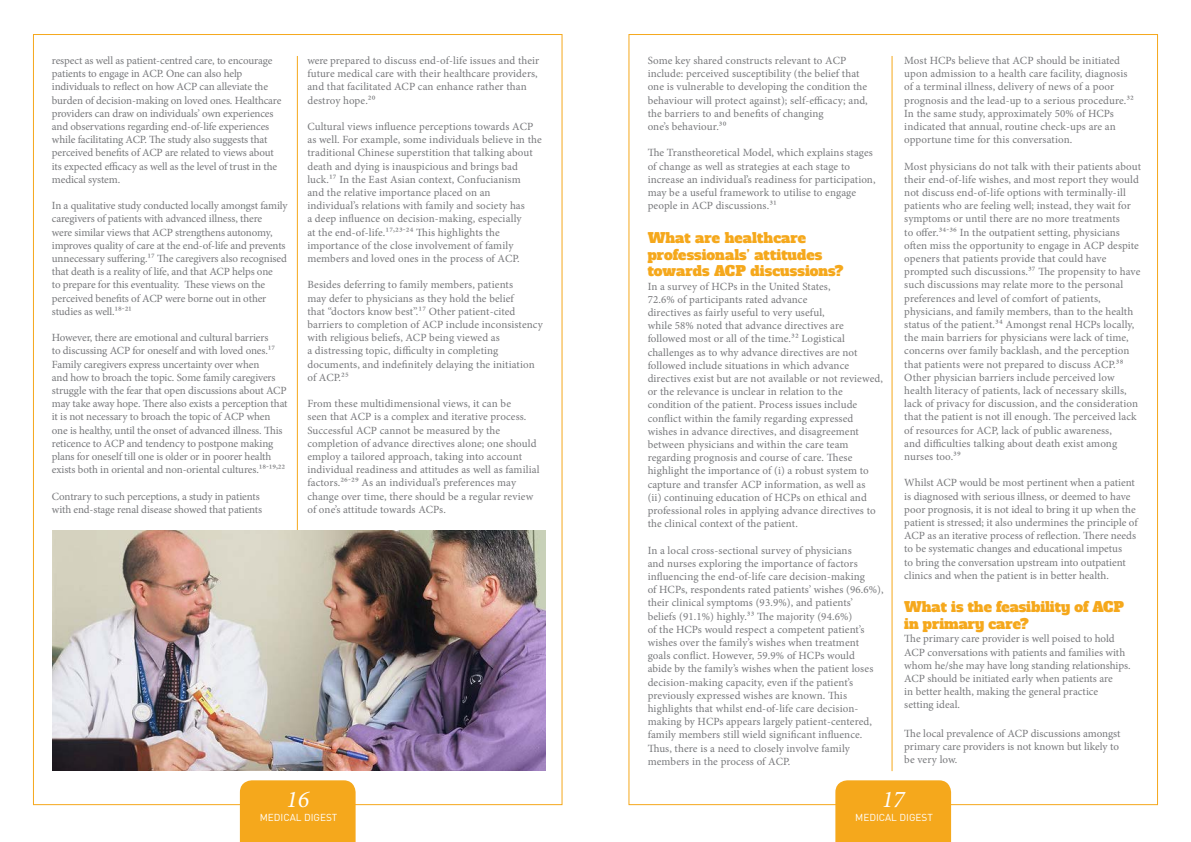
<style>
.page{position:relative;width:1191px;height:842px;background:#fff}
.page>*{position:absolute;margin:0;border:0;box-sizing:border-box;transform-origin:0 0}
.t1{font:italic 24px "Minion Pro";color:#fff}
.t2{font:14px/16.8px "Alfa Slab One";letter-spacing:.01em;color:#f5a81c}
.t3{font:11px/13.2px "Minion Pro";letter-spacing:.005em;color:#77787b}
.t4{font:11px/13.2px "Minion Pro";letter-spacing:-.015em;color:#77787b}
.t5{font:10px "DIN";color:#fff}
</style>
<div class="page">
<div style="left:240px;top:780px;width:115px;height:62px;background:#f5a81c"></div>
<div style="left:835px;top:780px;width:116px;height:62px;background:#f5a81c"></div>
<hr style="left:892px;top:56px;width:1px;height:715px;background:#f5a81c">
<hr style="left:297px;top:56px;width:1px;height:715px;background:#f5a81c">
<img style="left:52px;top:530px;width:493px;height:240px">
<p class="t3" style="left:52px;top:54px;width:231px">respect as well as patient-centred care, to encourage patients to engage in ACP. One can also help individuals to reflect on how ACP can alleviate the burden of decision-making on loved ones. Healthcare providers can draw on individuals’ own experiences and observations regarding end-of-life experiences while facilitating ACP. The study also suggests that perceived benefits of ACP are related to views about its expected efficacy as well as the level of trust in the medical system.</p>
<p class="t3" style="left:52px;top:199px;width:237px">In a qualitative study conducted locally amongst family caregivers of patients with advanced illness, there<br>were similar views that ACP strengthens autonomy, improves quality of care at the end-of-life and prevents unnecessary suffering.17 The caregivers also recognised that death is a reality of life, and that ACP helps one<br>to prepare for this eventuality. These views on the perceived benefits of ACP were borne out in other studies as well.18-21</p>
<p class="t4" style="left:52px;top:331px;width:237px">However, there are emotional and cultural barriers<br>to discussing ACP for oneself and with loved ones.17<br>Family caregivers express uncertainty over when<br>and how to broach the topic. Some family caregivers struggle with the fear that open discussions about ACP may take away hope. There also exists a perception that it is not necessary to broach the topic of ACP when one is healthy, until the onset of advanced illness. This reticence to ACP and tendency to postpone making plans for oneself till one is older or in poorer health exists both in oriental and non-oriental cultures.18-19,22</p>
<p class="t3" style="left:52px;top:490px;width:212px">Contrary to such perceptions, a study in patients with end-stage renal disease showed that patients</p>
<p class="t3" style="left:307px;top:54px;width:233px">were prepared to discuss end-of-life issues and their future medical care with their healthcare providers, and that facilitated ACP can enhance rather than destroy hope.20</p>
<p class="t3" style="left:307px;top:120px;width:236px">Cultural views influence perceptions towards ACP as well. For example, some individuals believe in the traditional Chinese superstition that talking about death and dying is inauspicious and brings bad luck.17 In the East Asian context, Confucianism<br>and the relative importance placed on an individual’s relations with family and society has<br>a deep influence on decision-making, especially<br>at the end-of-life.17,23-24 This highlights the importance of the close involvement of family members and loved ones in the process of ACP.</p>
<p class="t3" style="left:307px;top:278px;width:237px">Besides deferring to family members, patients<br>may defer to physicians as they hold the belief<br>that “doctors know best”.17 Other patient-cited barriers to completion of ACP include inconsistency with religious beliefs, ACP being viewed as<br>a distressing topic, difficulty in completing documents, and indefinitely delaying the initiation of ACP.25</p>
<p class="t3" style="left:307px;top:397px;width:234px">From these multidimensional views, it can be<br>seen that ACP is a complex and iterative process.<br>Successful ACP cannot be measured by the completion of advance directives alone; one should employ a tailored approach, taking into account individual readiness and attitudes as well as familial factors.26-29 As an individual’s preferences may change over time, there should be a regular review of one’s attitude towards ACPs.</p>
<h1 class="t1" style="left:286px;top:782px;width:21px">16</h1>
<p class="t5" style="left:260px;top:811px;width:79px">MEDICAL DIGEST</p>
<p class="t3" style="left:647px;top:54px;width:222px">Some key shared constructs relevant to ACP include: perceived susceptibility (the belief that one is vulnerable to developing the condition the behaviour will protect against); self-efficacy; and, the barriers to and benefits of changing<br>one’s behaviour.30</p>
<p class="t3" style="left:647px;top:146px;width:229px">The Transtheoretical Model, which explains stages of change as well as strategies at each stage to increase an individual’s readiness for participation, may be a useful framework to utilise to engage people in ACP discussions.31</p>
<p class="t2" style="left:647px;top:229px;width:197px">What are healthcare professionals’ attitudes towards ACP discussions?</p>
<p class="t3" style="left:647px;top:280px;width:237px">In a survey of HCPs in the United States,<br>72.6% of participants rated advance<br>directives as fairly useful to very useful,<br>while 58% noted that advance directives are followed most or all of the time.32 Logistical challenges as to why advance directives are not followed include situations in which advance directives exist but are not available or not reviewed, or the relevance is unclear in relation to the condition of the patient. Process issues include conflict within the family regarding expressed wishes in advance directives, and disagreement between physicians and within the care team regarding prognosis and course of care. These highlight the importance of (i) a robust system to capture and transfer ACP information, as well as<br>(ii) continuing education of HCPs on ethical and professional roles in applying advance directives to the clinical context of the patient.</p>
<p class="t3" style="left:647px;top:544px;width:237px">In a local cross-sectional survey of physicians<br>and nurses exploring the importance of factors influencing the end-of-life care decision-making<br>of HCPs, respondents rated patients’ wishes (96.6%), their clinical symptoms (93.9%), and patients’ beliefs (91.1%) highly.33 The majority (94.6%)<br>of the HCPs would respect a competent patient’s wishes over the family’s wishes when treatment goals conflict. However, 59.9% of HCPs would<br>abide by the family’s wishes when the patient loses decision-making capacity, even if the patient’s previously expressed wishes are known. This highlights that whilst end-of-life care decision&shy;making by HCPs appears largely patient-centered, family members still wield significant influence.<br>Thus, there is a need to closely involve family members in the process of ACP.</p>
<p class="t3" style="left:904px;top:54px;width:231px">Most HCPs believe that ACP should be initiated upon admission to a health care facility, diagnosis of a terminal illness, delivery of news of a poor prognosis and the lead-up to a serious procedure.32<br>In the same study, approximately 50% of HCPs indicated that annual, routine check-ups are an opportune time for this conversation.</p>
<p class="t3" style="left:904px;top:160px;width:238px">Most physicians do not talk with their patients about their end-of-life wishes, and most report they would not discuss end-of-life options with terminally-ill patients who are feeling well; instead, they wait for symptoms or until there are no more treatments<br>to offer.34-36 In the outpatient setting, physicians often miss the opportunity to engage in ACP despite openers that patients provide that could have prompted such discussions.37 The propensity to have such discussions may relate more to the personal preferences and level of comfort of patients, physicians, and family members, than to the health status of the patient.34 Amongst renal HCPs locally, the main barriers for physicians were lack of time, concerns over family backlash, and the perception that patients were not prepared to discuss ACP.38<br>Other physician barriers include perceived low health literacy of patients, lack of necessary skills, lack of privacy for discussion, and the consideration that the patient is not ill enough. The perceived lack of resources for ACP, lack of public awareness,<br>and difficulties talking about death exist among nurses too.39</p>
<p class="t3" style="left:904px;top:476px;width:235px">Whilst ACP would be most pertinent when a patient is diagnosed with serious illness, or deemed to have poor prognosis, it is not ideal to bring it up when the patient is stressed; it also undermines the principle of ACP as an iterative process of reflection. There needs to be systematic changes and educational impetus<br>to bring the conversation upstream into outpatient clinics and when the patient is in better health.</p>
<p class="t2" style="left:904px;top:599px;width:221px">What is the feasibility of ACP in primary care?</p>
<p class="t3" style="left:904px;top:632px;width:228px">The primary care provider is well poised to hold ACP conversations with patients and families with whom he/she may have long standing relationships.<br>ACP should be initiated early when patients are<br>in better health, making the general practice<br>setting ideal.</p>
<p class="t3" style="left:904px;top:727px;width:218px">The local prevalence of ACP discussions amongst primary care providers is not known but likely to be very low.</p>
<h1 class="t1" style="left:881px;top:782px;width:24px">17</h1>
<p class="t5" style="left:855px;top:811px;width:79px">MEDICAL DIGEST</p>
</div>
